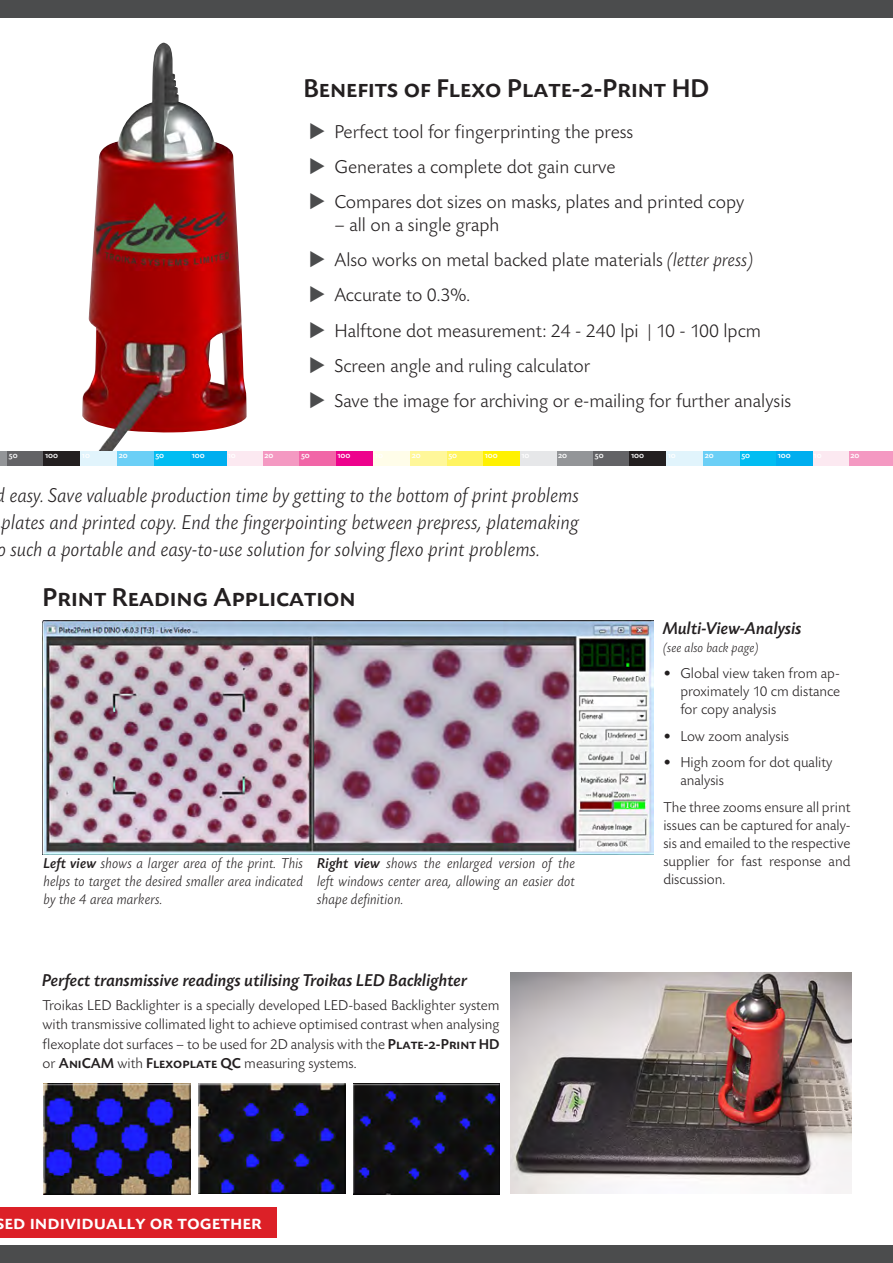
<style>
.page{position:relative;width:893px;height:1263px;background:#fff}
.page>*{position:absolute;margin:0;border:0;box-sizing:border-box;transform-origin:0 0}
.t1{font:27px "Today SB Caps Med";color:#231f20}
.t2{font:italic 300 21px/27px "Today SB";color:#231f20;text-align:justify}
.t3{font:21px "Today SB Caps Med";color:#fff}
.t4{font:300 19.5px "Today SB";color:#231f20}
.t5{font:18px "Today SB Med Ita";color:#231f20}
.t6{font:300 15px/18px "Today SB";color:#231f20;text-align:justify}
.t7{font:italic 300 15px/18px "Today SB";color:#231f20;text-align:justify}
.t8{font:italic 300 13.5px "Today SB";color:#231f20}
.t9{font:8.4px "Today SB Caps Med";color:#fff}
.s1{color:#4b4c4d}
.s2{font-style:italic}
.s3{font-family:"Today SB Med Ita";font-weight:400;font-style:normal}
.s4{font-family:"Today SB Caps Med";font-weight:400}
</style>
<div class="page">
<div style="left:0;top:1245px;width:893px;height:18px;background:#4b4c4d"></div>
<div style="left:0;top:0;width:893px;height:18px;background:#4b4c4d"></div>
<img style="left:82px;top:43px;width:165px;height:408px">
<div style="left:0;top:1208px;width:276px;height:30px;background:#dc2027"></div>
<div style="left:263px;top:451px;width:36px;height:15px;background:#f499c2"></div>
<div style="left:849px;top:451px;width:44px;height:15px;background:#f499c2"></div>
<div style="left:410px;top:451px;width:37px;height:15px;background:#fff79a"></div>
<div style="left:0;top:451px;width:7px;height:15px;background:#939598"></div>
<div style="left:556px;top:451px;width:37px;height:15px;background:#939598"></div>
<div style="left:117px;top:451px;width:37px;height:15px;background:#6bcff6"></div>
<div style="left:703px;top:451px;width:37px;height:15px;background:#6bcff6"></div>
<div style="left:226px;top:451px;width:37px;height:15px;background:#fce9f1"></div>
<div style="left:812px;top:451px;width:37px;height:15px;background:#fce9f1"></div>
<div style="left:373px;top:451px;width:37px;height:15px;background:#fffde9"></div>
<div style="left:520px;top:451px;width:36px;height:15px;background:#e6e7e9"></div>
<div style="left:80px;top:451px;width:37px;height:15px;background:#e1f4fc"></div>
<div style="left:666px;top:451px;width:37px;height:15px;background:#e1f4fc"></div>
<div style="left:299px;top:451px;width:37px;height:15px;background:#f166a7"></div>
<div style="left:447px;top:451px;width:36px;height:15px;background:#fff461"></div>
<div style="left:7px;top:451px;width:37px;height:15px;background:#636366"></div>
<div style="left:593px;top:451px;width:37px;height:15px;background:#636366"></div>
<div style="left:154px;top:451px;width:36px;height:15px;background:#01bdf2"></div>
<div style="left:740px;top:451px;width:36px;height:15px;background:#01bdf2"></div>
<div style="left:336px;top:451px;width:36px;height:15px;background:#ed028c"></div>
<div style="left:483px;top:451px;width:37px;height:15px;background:#fff101"></div>
<div style="left:44px;top:451px;width:36px;height:15px;background:#231f20"></div>
<div style="left:629px;top:451px;width:37px;height:15px;background:#231f20"></div>
<div style="left:190px;top:451px;width:37px;height:15px;background:#00aeef"></div>
<div style="left:776px;top:451px;width:37px;height:15px;background:#00aeef"></div>
<img style="left:43px;top:620px;width:610px;height:234px">
<div style="left:44px;top:1084px;width:147px;height:110px;background:#231f20;opacity:.74"></div>
<div style="left:198px;top:1084px;width:147px;height:110px;background:#231f20;opacity:.74"></div>
<div style="left:353px;top:1084px;width:147px;height:110px;background:#231f20;opacity:.74"></div>
<img style="left:511px;top:973px;width:340px;height:220px">
<h1 class="t1" style="left:303px;top:74px;width:408px">Benefits of Flexo Plate-2-Print HD</h1>
<h3 class="t4" style="left:309px;top:121px;width:326px"><span class="s1">◆</span> Perfect tool for fingerprinting the press</h3>
<h3 class="t4" style="left:309px;top:157px;width:308px"><span class="s1">◆</span> Generates a complete dot gain curve</h3>
<h3 class="t4" style="left:309px;top:192px;width:437px"><span class="s1">◆</span> Compares dot sizes on masks, plates and printed copy</h3>
<h3 class="t4" style="left:334px;top:214px;width:167px">– all on a single graph</h3>
<h3 class="t4" style="left:309px;top:250px;width:446px"><span class="s1">◆</span> Also works on metal backed plate materials <span class="s2">(letter press)</span></h3>
<h3 class="t4" style="left:309px;top:285px;width:163px"><span class="s1">◆</span> Accurate to 0.3%.</h3>
<h3 class="t4" style="left:309px;top:320px;width:454px"><span class="s1">◆</span> Halftone dot measurement: 24 - 240 lpi | 10 - 100 lpcm</h3>
<h3 class="t4" style="left:309px;top:355px;width:283px"><span class="s1">◆</span> Screen angle and ruling calculator</h3>
<h3 class="t4" style="left:309px;top:391px;width:484px"><span class="s1">◆</span> Save the image for archiving or e-mailing for further analysis</h3>
<p class="t9" style="left:9px;top:451px;width:10px">50</p>
<p class="t9" style="left:45px;top:451px;width:14px">100</p>
<p class="t9" style="left:82px;top:451px;width:10px">10</p>
<p class="t9" style="left:119px;top:451px;width:11px">20</p>
<p class="t9" style="left:155px;top:451px;width:10px">50</p>
<p class="t9" style="left:192px;top:451px;width:14px">100</p>
<p class="t9" style="left:264px;top:451px;width:11px">20</p>
<p class="t9" style="left:301px;top:451px;width:10px">50</p>
<p class="t9" style="left:337px;top:451px;width:14px">100</p>
<p class="t9" style="left:412px;top:451px;width:11px">20</p>
<p class="t9" style="left:448px;top:451px;width:10px">50</p>
<p class="t9" style="left:485px;top:451px;width:14px">100</p>
<p class="t9" style="left:558px;top:451px;width:11px">20</p>
<p class="t9" style="left:595px;top:451px;width:10px">50</p>
<p class="t9" style="left:631px;top:451px;width:14px">100</p>
<p class="t9" style="left:668px;top:451px;width:10px">10</p>
<p class="t9" style="left:705px;top:451px;width:11px">20</p>
<p class="t9" style="left:741px;top:451px;width:10px">50</p>
<p class="t9" style="left:778px;top:451px;width:14px">100</p>
<p class="t9" style="left:850px;top:451px;width:11px">20</p>
<p class="t2" style="left:-3px;top:482px;width:584px">d easy. Save valuable production time by getting to the bottom of print problems plates and printed copy. End the fingerpointing between prepress, platemaking o such a portable and easy-to-use solution for solving flexo print problems.</p>
<h1 class="t1" style="left:43px;top:583px;width:315px">Print Reading Application</h1>
<p class="t7" style="left:44px;top:855px;width:261px"><span class="s3">Left view</span> shows a larger area of the print. This helps to target the desired smaller area indicated by the 4 area markers.</p>
<p class="t7" style="left:317px;top:855px;width:259px"><span class="s3">Right view</span> shows the enlarged version of the left windows center area, allowing an easier dot shape definition.</p>
<p class="t5" style="left:43px;top:971px;width:427px">Perfect transmissive readings utilising Troikas LED Backlighter</p>
<p class="t6" style="left:43px;top:996px;width:459px;line-height:19.5px">Troikas LED Backlighter is a specially developed LED-based Backlighter system with transmissive collimated light to achieve optimised contrast when analysing flexoplate dot surfaces – to be used for 2D analysis with the <span class="s4">Plate-2-Print HD </span>or <span class="s4">AniCAM</span> with <span class="s4">Flexoplate QC</span> measuring systems.</p>
<h2 class="t3" style="left:4px;top:1211px;width:259px">ed individually or together</h2>
<p class="t5" style="left:663px;top:618px;width:140px">Multi-View-Analysis</p>
<p class="t8" style="left:663px;top:640px;width:97px">(see also back page)</p>
<p class="t6" style="left:680px;top:665px;width:161px;text-indent:-17px">• Global view taken from ap&shy;proximately 10 cm distance for copy analysis</p>
<p class="t6" style="left:663px;top:728px;width:127px">• Low zoom analysis</p>
<p class="t6" style="left:680px;top:754px;width:154px;text-indent:-17px">• High zoom for dot quality analysis</p>
<p class="t6" style="left:663px;top:799px;width:189px">The three zooms ensure all print issues can be captured for analy&shy;sis and emailed to the respective supplier for fast response and discussion.</p>
</div>
